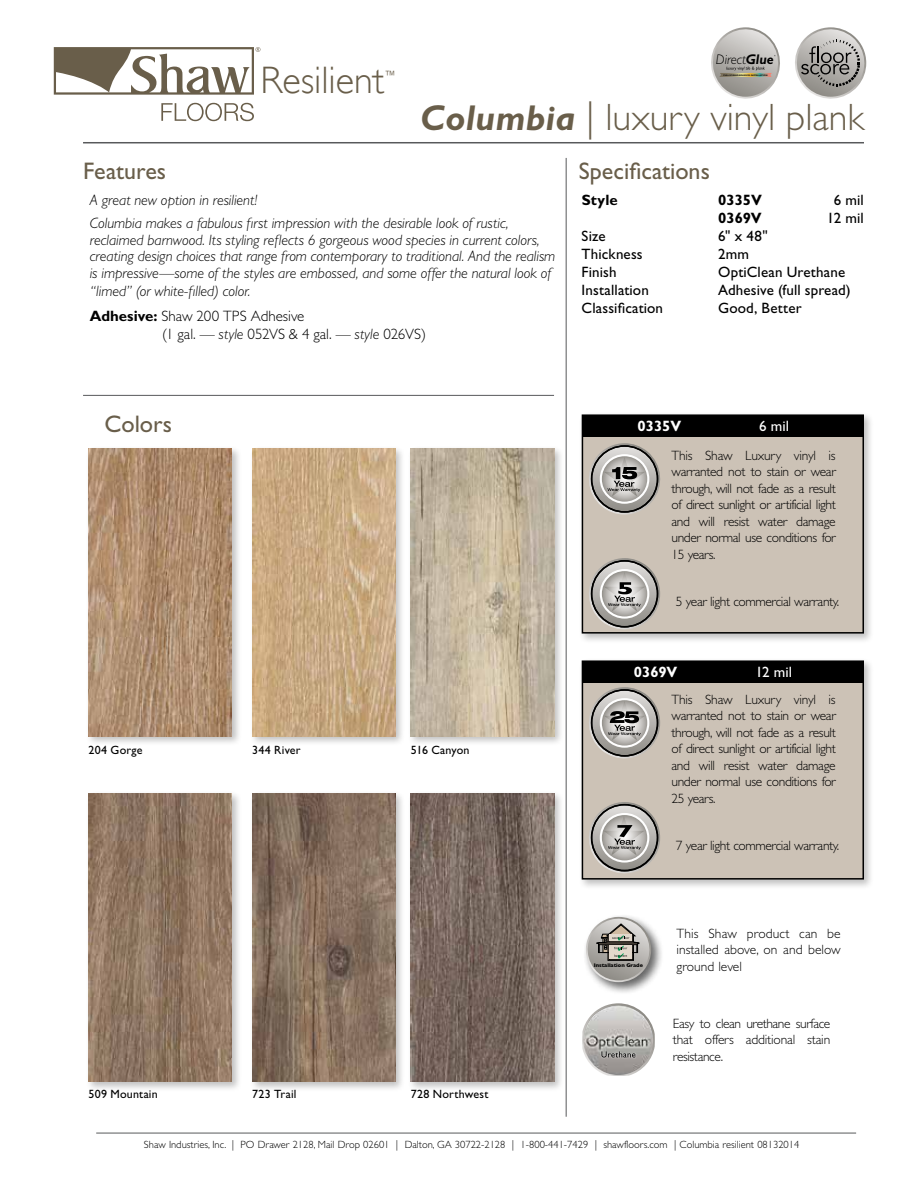
<style>
.page{position:relative;width:918px;height:1188px;background:#fff}
.page>*{position:absolute;margin:0;border:0;box-sizing:border-box;transform-origin:0 0}
.t1{font:300 38.25px "Gill Sans Std";color:#695e4a}
.t2{font:300 38.25px "Gill Sans";color:#695e4a}
.t3{font:24px "Gill Sans Std";color:#695e4a}
.t4{font:italic 300 15px/16.5px "Gill Sans Std";letter-spacing:-.005em;color:#000}
.t5{font:15px "Gill Sans Std";letter-spacing:.01em;color:#000}
.t6{font:300 15px "Gill Sans Std";color:#000}
.t7{font:700 15px "Gill Sans Std";letter-spacing:.005em;color:#000}
.t8{font:700 15px "Gill Sans Std";letter-spacing:-.005em;color:#fff}
.t9{font:15px "Gill Sans Std";letter-spacing:.005em;color:#fff}
.t10{font:italic 300 14.1px "Gill Sans Std";color:#000}
.t11{font:300 13.5px/16.5px "Gill Sans Std";letter-spacing:-.03em;color:#000;text-align:justify}
.t12{font:12px "Gill Sans Std";letter-spacing:.015em;color:#000}
.t13{font:300 12px "Gill Sans";color:#695e4a}
.t14{font:300 10.5px "Gill Sans Std";color:#000}
.t15{font:700 5.4px "Gill Sans";color:#000}
.t16{font:700 2.25px "Gill Sans Std";color:#000}
.s1{font-weight:700}
.s2{font-weight:700;font-style:italic;font-size:36px}
.s3{font-weight:700;font-style:normal}
.s4{font-style:normal}
.s5{font-style:italic}
</style>
<div class="page">
<div style="left:579px;top:412px;width:295px;height:232px;background:#000;opacity:.25"></div>
<div style="left:582px;top:415px;width:281px;height:218px;background:#ccc2b6"></div>
<div style="left:582px;top:414px;width:282px;height:220px;border:2px solid #000"></div>
<div style="left:583px;top:416px;width:279px;height:20px;background:#000"></div>
<div style="left:583px;top:415px;width:280px;height:22px;border:2px solid #000"></div>
<div style="left:579px;top:658px;width:295px;height:232px;background:#000;opacity:.25"></div>
<div style="left:582px;top:661px;width:281px;height:218px;background:#ccc2b6"></div>
<div style="left:582px;top:660px;width:282px;height:220px;border:2px solid #000"></div>
<div style="left:583px;top:662px;width:279px;height:20px;background:#000"></div>
<div style="left:583px;top:661px;width:280px;height:22px;border:2px solid #000"></div>
<div style="left:583px;top:914px;width:81px;height:81px;background:#000;opacity:.6"></div>
<svg style="left:584px;top:915px;width:69px;height:67px"></svg>
<svg style="left:589px;top:443px;width:71px;height:72px"></svg>
<svg style="left:589px;top:687px;width:71px;height:72px"></svg>
<div style="left:591px;top:689px;width:67px;height:68px;border:1px solid #000;border-radius:50%"></div>
<svg style="left:585px;top:558px;width:77px;height:76px"></svg>
<svg style="left:585px;top:802px;width:77px;height:76px"></svg>
<div style="left:249px;top:445px;width:157px;height:302px;background:#000;opacity:.25"></div>
<img style="left:252px;top:448px;width:143px;height:288px">
<div style="left:86px;top:445px;width:156px;height:302px;background:#000;opacity:.25"></div>
<img style="left:89px;top:448px;width:143px;height:288px">
<div style="left:408px;top:445px;width:156px;height:302px;background:#000;opacity:.25"></div>
<img style="left:411px;top:448px;width:143px;height:288px">
<div style="left:86px;top:790px;width:156px;height:302px;background:#000;opacity:.25"></div>
<img style="left:89px;top:793px;width:143px;height:289px">
<div style="left:249px;top:790px;width:157px;height:302px;background:#000;opacity:.25"></div>
<img style="left:252px;top:793px;width:143px;height:289px">
<div style="left:408px;top:790px;width:156px;height:302px;background:#000;opacity:.25"></div>
<img style="left:411px;top:793px;width:143px;height:289px">
<hr style="left:83px;top:395px;width:471px;height:1px;background:#58595b">
<svg style="left:795px;top:27px;width:72px;height:72px"></svg>
<svg style="left:582px;top:1003px;width:73px;height:73px"></svg>
<svg style="left:711px;top:27px;width:69px;height:72px"></svg>
<hr style="left:83px;top:142px;width:781px;height:1px;background:#58595b">
<hr style="left:566px;top:158px;width:1px;height:959px;background:#58595b">
<svg style="left:161px;top:103px;width:93px;height:18px"></svg>
<svg style="left:54px;top:47px;width:206px;height:48px"></svg>
<hr style="left:96px;top:1133px;width:760px;height:1px;background:#58595b">
<h1 class="t2" style="left:260px;top:58px;width:125px">Resilient</h1>
<p class="t13" style="left:384px;top:68px;width:13px">™</p>
<p class="t10" style="left:716px;top:51px;width:59px">Direct<span class="s1">Glue</span></p>
<p class="t16" style="left:723px;top:74px;width:46px">FULL SPREAD ADHESIVE INSTALLATION</p>
<h1 class="t1" style="left:420px;top:96px;width:445px"><span class="s2">Columbia</span> | luxury vinyl plank</h1>
<h2 class="t3" style="left:83px;top:157px;width:85px">Features</h2>
<h2 class="t3" style="left:579px;top:157px;width:133px">Specifications</h2>
<p class="t4" style="left:90px;top:189px;width:420px;line-height:23.2px">A great new option in resilient!<br>Columbia makes a fabulous first impression with the desirable look of rustic,</p>
<p class="t4" style="left:90px;top:232px;width:467px">reclaimed barnwood. Its styling reflects 6 gorgeous wood species in current colors, creating design choices that range from contemporary to traditional. And the realism is impressive—some of the styles are embossed, and some offer the natural look of</p>
<p class="t4" style="left:90px;top:279px;width:216px;line-height:24.8px">“limed” (or white-filled) color.<br><span class="s3">Adhesive:</span> <span class="s4">Shaw 200 TPS Adhesive</span></p>
<p class="t6" style="left:162px;top:325px;width:265px">(1 gal. — <span class="s5">style</span> 052VS &amp; 4 gal. — <span class="s5">style</span> 026VS)</p>
<p class="t7" style="left:582px;top:191px;width:38px">Style</p>
<p class="t7" style="left:718px;top:191px;width:45px">0335V</p>
<p class="t5" style="left:834px;top:192px;width:31px">6 mil</p>
<p class="t7" style="left:718px;top:209px;width:45px">0369V</p>
<p class="t5" style="left:827px;top:210px;width:38px">12 mil</p>
<p class="t5" style="left:582px;top:228px;width:25px">Size</p>
<p class="t5" style="left:718px;top:228px;width:51px">6" x 48"</p>
<p class="t5" style="left:582px;top:246px;width:63px">Thickness</p>
<p class="t5" style="left:718px;top:246px;width:32px">2mm</p>
<p class="t5" style="left:582px;top:264px;width:36px">Finish</p>
<p class="t5" style="left:718px;top:264px;width:129px">OptiClean Urethane</p>
<p class="t5" style="left:582px;top:282px;width:69px">Installation</p>
<p class="t5" style="left:718px;top:282px;width:134px">Adhesive (full spread)</p>
<p class="t5" style="left:582px;top:300px;width:83px">Classification</p>
<p class="t5" style="left:718px;top:300px;width:85px">Good, Better</p>
<h2 class="t3" style="left:105px;top:410px;width:69px">Colors</h2>
<p class="t12" style="left:89px;top:743px;width:55px">204 Gorge</p>
<p class="t12" style="left:252px;top:743px;width:50px">344 River</p>
<p class="t12" style="left:411px;top:743px;width:60px">516 Canyon</p>
<p class="t8" style="left:638px;top:417px;width:45px">0335V</p>
<p class="t9" style="left:759px;top:417px;width:31px">6 mil</p>
<p class="t11" style="left:672px;top:447px;width:166px">This Shaw Luxury vinyl is warranted not to stain or wear through, will not fade as a result of direct sunlight or artificial light and will resist water damage under normal use conditions for 15 years.</p>
<p class="t11" style="left:676px;top:594px;width:165px">5 year light commercial warranty.</p>
<p class="t8" style="left:634px;top:663px;width:45px">0369V</p>
<p class="t9" style="left:755px;top:664px;width:38px">12 mil</p>
<p class="t11" style="left:672px;top:691px;width:166px">This Shaw Luxury vinyl is warranted not to stain or wear through, will not fade as a result of direct sunlight or artificial light and will resist water damage under normal use conditions for 25 years.</p>
<p class="t11" style="left:676px;top:838px;width:165px">7 year light commercial warranty.</p>
<p class="t12" style="left:89px;top:1087px;width:71px">509 Mountain</p>
<p class="t12" style="left:252px;top:1087px;width:46px">723 Trail</p>
<p class="t12" style="left:411px;top:1087px;width:79px">728 Northwest</p>
<p class="t15" style="left:594px;top:962px;width:51px">Installation Grade</p>
<p class="t11" style="left:677px;top:925px;width:166px">This Shaw product can be installed above, on and below ground level</p>
<p class="t11" style="left:673px;top:1015px;width:159px">Easy to clean urethane surface that offers additional stain resistance.</p>
<p class="t14" style="left:144px;top:1139px;width:657px">Shaw Industries, Inc. | PO Drawer 2128, Mail Drop 02601 | Dalton, GA 30722-2128 | 1-800-441-7429 | shawfloors.com | Columbia resilient 08132014</p>
</div>
